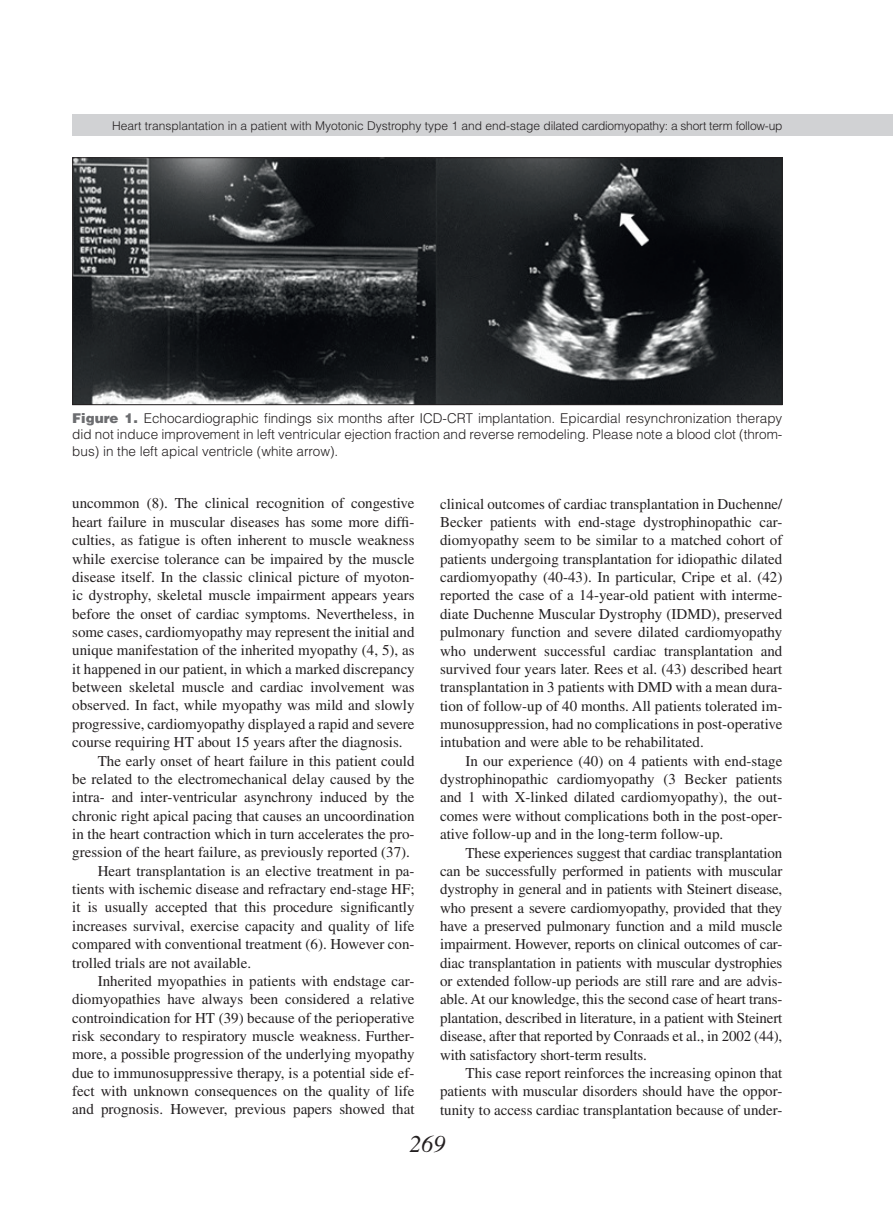
<style>
.page{position:relative;width:893px;height:1212px;background:#fff}
.page>*{position:absolute;margin:0;border:0;box-sizing:border-box;transform-origin:0 0}
.t1{font:italic 24px "Times LT Std";color:#231f20}
.t2{font:15px/18.3px "Times LT Std";color:#231f20;text-align:justify}
.t3{font:300 13.5px/16.2px "Helvetica LT Std";color:#231f20;text-align:justify}
.t4{font:300 12px "Helvetica LT Std";color:#231f20}
.s1{font-weight:900;color:#6c6d70}
</style>
<div class="page">
<div style="left:72px;top:115px;width:821px;height:21px;background:#d1d2d4"></div>
<img style="left:74px;top:159px;width:706px;height:244px">
<div style="left:72px;top:157px;width:710px;height:248px;border:1px solid #231f20"></div>
<p class="t4" style="left:112px;top:118px;width:672px">Heart transplantation in a patient with Myotonic Dystrophy type 1 and end-stage dilated cardiomyopathy: a short term follow-up</p>
<p class="t3" style="left:72px;top:410px;width:712px"><span class="s1">Figure 1.</span> Echocardiographic findings six months after ICD-CRT implantation. Epicardial resynchronization therapy did not induce improvement in left ventricular ejection fraction and reverse remodeling. Please note a blood clot (throm&shy;bus) in the left apical ventricle (white arrow).</p>
<p class="t2" style="left:72px;top:494px;width:344px">uncommon (8). The clinical recognition of congestive</p>
<p class="t2" style="left:72px;top:512px;width:344px">heart failure in muscular diseases has some more diffi-</p>
<p class="t2" style="left:72px;top:531px;width:344px">culties, as fatigue is often inherent to muscle weakness</p>
<p class="t2" style="left:72px;top:549px;width:344px">while exercise tolerance can be impaired by the muscle</p>
<p class="t2" style="left:72px;top:568px;width:344px">disease itself. In the classic clinical picture of myoton-</p>
<p class="t2" style="left:72px;top:586px;width:344px">ic dystrophy, skeletal muscle impairment appears years</p>
<p class="t2" style="left:72px;top:604px;width:344px">before the onset of cardiac symptoms. Nevertheless, in</p>
<p class="t2" style="left:72px;top:623px;width:344px">some cases, cardiomyopathy may represent the initial and</p>
<p class="t2" style="left:72px;top:641px;width:344px">unique manifestation of the inherited myopathy (4, 5), as</p>
<p class="t2" style="left:72px;top:659px;width:344px">it happened in our patient, in which a marked discrepancy</p>
<p class="t2" style="left:72px;top:678px;width:344px">between skeletal muscle and cardiac involvement was</p>
<p class="t2" style="left:72px;top:696px;width:344px">observed. In fact, while myopathy was mild and slowly</p>
<p class="t2" style="left:72px;top:714px;width:344px">progressive, cardiomyopathy displayed a rapid and severe</p>
<p class="t2" style="left:72px;top:733px;width:332px">course requiring HT about 15 years after the diagnosis.</p>
<p class="t2" style="left:98px;top:751px;width:318px">The early onset of heart failure in this patient could</p>
<p class="t2" style="left:72px;top:770px;width:344px">be related to the electromechanical delay caused by the</p>
<p class="t2" style="left:72px;top:788px;width:344px">intra- and inter-ventricular asynchrony induced by the</p>
<p class="t2" style="left:72px;top:806px;width:344px">chronic right apical pacing that causes an uncoordination</p>
<p class="t2" style="left:72px;top:825px;width:344px">in the heart contraction which in turn accelerates the pro-</p>
<p class="t2" style="left:72px;top:843px;width:339px">gression of the heart failure, as previously reported (37).</p>
<p class="t2" style="left:98px;top:861px;width:318px">Heart transplantation is an elective treatment in pa-</p>
<p class="t2" style="left:72px;top:880px;width:344px">tients with ischemic disease and refractary end-stage HF;</p>
<p class="t2" style="left:72px;top:898px;width:344px">it is usually accepted that this procedure significantly</p>
<p class="t2" style="left:72px;top:916px;width:344px">increases survival, exercise capacity and quality of life</p>
<p class="t2" style="left:72px;top:935px;width:344px">compared with conventional treatment (6). However con-</p>
<p class="t2" style="left:72px;top:953px;width:180px">trolled trials are not available.</p>
<p class="t2" style="left:98px;top:971px;width:318px">Inherited myopathies in patients with endstage car-</p>
<p class="t2" style="left:72px;top:990px;width:344px">diomyopathies have always been considered a relative</p>
<p class="t2" style="left:72px;top:1008px;width:344px">controindication for HT (39) because of the perioperative</p>
<p class="t2" style="left:72px;top:1027px;width:344px">risk secondary to respiratory muscle weakness. Further-</p>
<p class="t2" style="left:72px;top:1045px;width:344px">more, a possible progression of the underlying myopathy</p>
<p class="t2" style="left:72px;top:1063px;width:344px">due to immunosuppressive therapy, is a potential side ef-</p>
<p class="t2" style="left:72px;top:1082px;width:344px">fect with unknown consequences on the quality of life</p>
<p class="t2" style="left:72px;top:1100px;width:344px">and prognosis. However, previous papers showed that</p>
<p class="t2" style="left:440px;top:494px;width:344px">clinical outcomes of cardiac transplantation in Duchenne/ Becker patients with end-stage dystrophinopathic car&shy;diomyopathy seem to be similar to a matched cohort of patients undergoing transplantation for idiopathic dilated cardiomyopathy (40-43). In particular, Cripe et al. (42) reported the case of a 14-year-old patient with interme&shy;diate Duchenne Muscular Dystrophy (IDMD), preserved pulmonary function and severe dilated cardiomyopathy who underwent successful cardiac transplantation and survived four years later. Rees et al. (43) described heart transplantation in 3 patients with DMD with a mean dura&shy;tion of follow-up of 40 months. All patients tolerated im&shy;munosuppression, had no complications in post-operative intubation and were able to be rehabilitated.</p>
<p class="t2" style="left:440px;top:751px;width:344px;text-indent:26px">In our experience (40) on 4 patients with end-stage dystrophinopathic cardiomyopathy (3 Becker patients and 1 with X-linked dilated cardiomyopathy), the out&shy;comes were without complications both in the post-oper&shy;ative follow-up and in the long-term follow-up.</p>
<p class="t2" style="left:440px;top:843px;width:344px;text-indent:26px">These experiences suggest that cardiac transplantation can be successfully performed in patients with muscular dystrophy in general and in patients with Steinert disease, who present a severe cardiomyopathy, provided that they have a preserved pulmonary function and a mild muscle impairment. However, reports on clinical outcomes of car&shy;diac transplantation in patients with muscular dystrophies or extended follow-up periods are still rare and are advis&shy;able. At our knowledge, this the second case of heart trans&shy;plantation, described in literature, in a patient with Steinert disease, after that reported by Conraads et al., in 2002 (44), with satisfactory short-term results.</p>
<p class="t2" style="left:440px;top:1063px;width:344px;text-indent:26px">This case report reinforces the increasing opinon that patients with muscular disorders should have the oppor&shy;tunity to access cardiac transplantation because of under-</p>
<h1 class="t1" style="left:409px;top:1130px;width:37px">269</h1>
</div>
